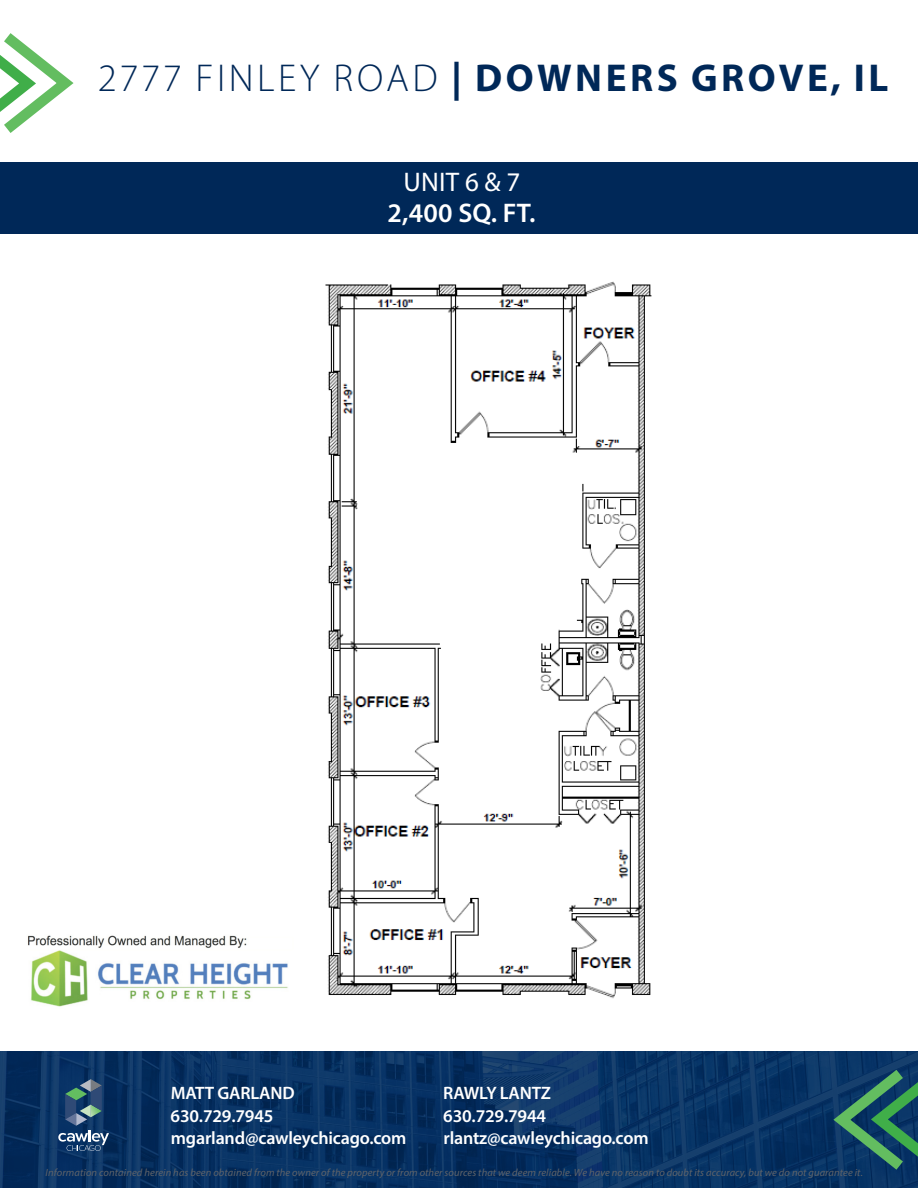
<style>
.page{position:relative;width:918px;height:1188px;background:#fff}
.page>*{position:absolute;margin:0;border:0;box-sizing:border-box;transform-origin:0 0}
.Cawley_BODY_COPY{font:700 39px "Myriad Pro";letter-spacing:.09em;color:#002858}
.Cawley_BODY_COPY-2{font:600 27px "Myriad Pro";letter-spacing:.01em;color:#fff}
.Cawley_BODY_COPY-3{font:27px "Myriad Pro";color:#fff}
.t1{font:600 18px/22.5px "Myriad Pro";letter-spacing:-.01em;color:#fff}
.t2{font:italic 10.5px "Myriad Pro";letter-spacing:.01em;color:#5f6369}
.s1{font-weight:300}
</style>
<div class="page">
<svg style="left:0;top:1051px;width:918px;height:137px;background:#083162"></svg>
<svg style="left:58px;top:1079px;width:51px;height:72px;background:#335779"></svg>
<svg style="left:825px;top:1059px;width:93px;height:121px;background:#1a5262"></svg>
<svg style="left:0;top:33px;width:74px;height:100px"></svg>
<img style="left:325px;top:281px;width:327px;height:718px">
<div style="left:0;top:162px;width:918px;height:71px;background:#002858"></div>
<img style="left:27px;top:935px;width:261px;height:72px">
<div style="left:389px;top:524px;width:148px;height:81px;background:#fff"></div>
<p class="Cawley_BODY_COPY" style="left:98px;top:53px;width:792px"><span class="s1">2777 FINLEY ROAD</span> | DOWNERS GROVE, IL</p>
<p class="Cawley_BODY_COPY-3" style="left:403px;top:165px;width:119px">UNIT 6 &amp; 7</p>
<p class="Cawley_BODY_COPY-2" style="left:387px;top:196px;width:150px">2,400 SQ. FT.</p>
<h3 class="t1" style="left:171px;top:1082px;width:237px">MATT GARLAND<br>630.729.7945 mgarland@cawleychicago.com</h3>
<h3 class="t1" style="left:443px;top:1082px;width:207px">RAWLY LANTZ<br>630.729.7944 rlantz@cawleychicago.com</h3>
<p class="t2" style="left:46px;top:1166px;width:819px">Information contained herein has been obtained from the owner of the property or from other sources that we deem reliable. We have no reason to doubt its accuracy, but we do not guarantee it.</p>
</div>
